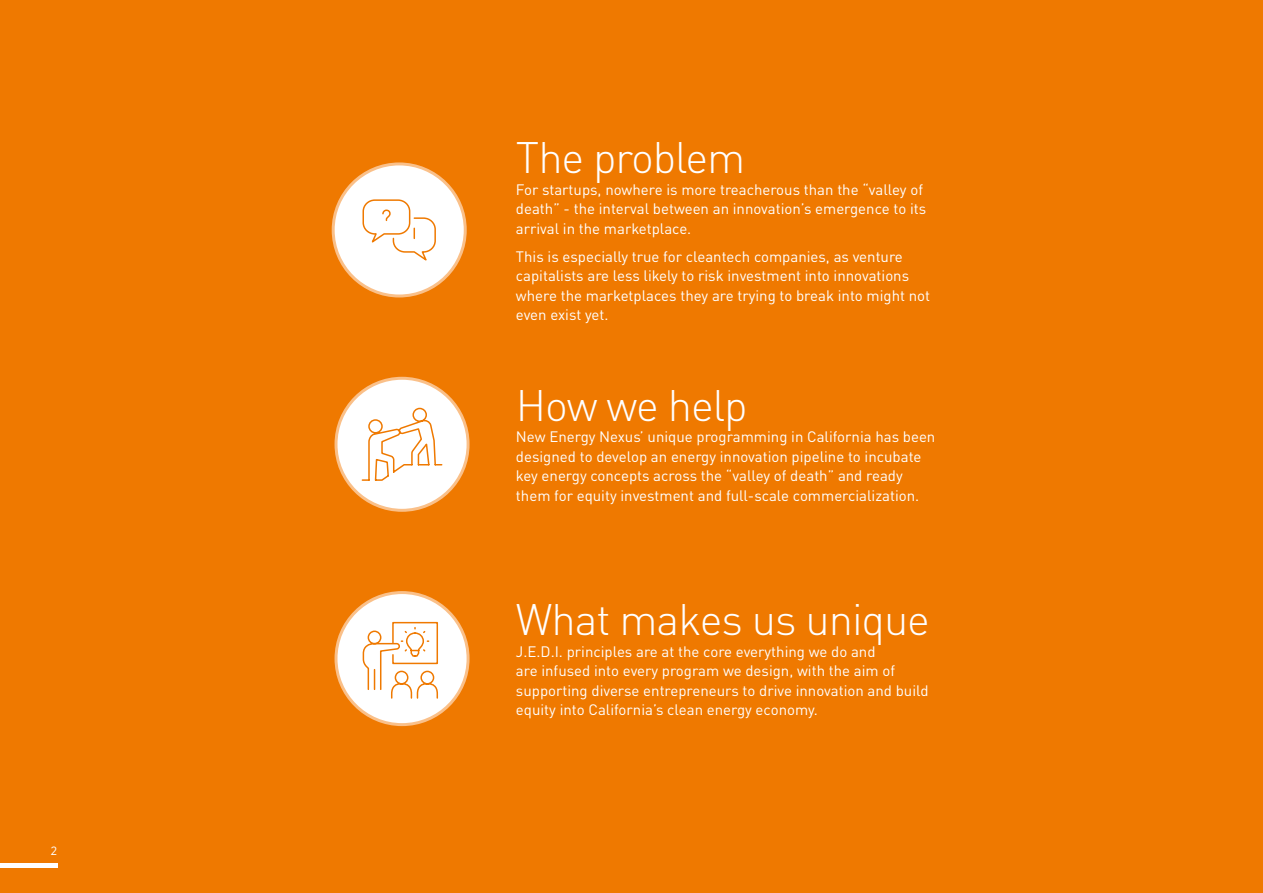
<style>
.page{position:relative;width:1263px;height:893px;background:#ef7900}
.page>*{position:absolute;margin:0;border:0;box-sizing:border-box;transform-origin:0 0}
.Subtitle_Big{font:300 43.5px "DINOT";letter-spacing:-.025em;color:#fff}
.Text{font:15px/19.5px "DINOT";color:#fff}
.t1{font:12px "Gotham Narrow";color:#fff}
</style>
<div class="page">
<hr style="left:0;top:864px;width:58px;height:4px;background:#fff">
<div style="left:336px;top:593px;width:132px;height:132px;background:#fff;border-radius:50%"></div>
<div style="left:334px;top:591px;width:136px;height:135px;border:3px solid #fac089;border-radius:50%"></div>
<div style="left:333px;top:164px;width:132px;height:132px;background:#fff;border-radius:50%"></div>
<div style="left:332px;top:162px;width:135px;height:135px;border:3px solid #fac089;border-radius:50%"></div>
<div style="left:336px;top:378px;width:132px;height:132px;background:#fff;border-radius:50%"></div>
<div style="left:334px;top:377px;width:136px;height:135px;border:3px solid #fac089;border-radius:50%"></div>
<svg style="left:361px;top:407px;width:82px;height:74px"></svg>
<svg style="left:362px;top:199px;width:74px;height:62px"></svg>
<svg style="left:362px;top:621px;width:76px;height:78px"></svg>
<p class="t1" style="left:51px;top:844px;width:8px">2</p>
<p class="Subtitle_Big" style="left:516px;top:131px;width:231px">The problem</p>
<p class="Text" style="left:516px;top:179px;width:412px">For startups, nowhere is more treacherous than the “valley of death” - the interval between an innovation’s emergence to its arrival in the marketplace.</p>
<p class="Text" style="left:516px;top:246px;width:416px">This is especially true for cleantech companies, as venture capitalists are less likely to risk investment into innovations where the marketplaces they are trying to break into might not even exist yet.</p>
<p class="Subtitle_Big" style="left:516px;top:378px;width:233px">How we help</p>
<p class="Text" style="left:516px;top:427px;width:421px">New Energy Nexus’ unique programming in California has been designed to develop an energy innovation pipeline to incubate key energy concepts across the “valley of death” and ready them for equity investment and full-scale commercialization.</p>
<p class="Subtitle_Big" style="left:516px;top:593px;width:415px">What makes us unique</p>
<p class="Text" style="left:516px;top:641px;width:414px">J.E.D.I. principles are at the core everything we do and<br>are infused into every program we design, with the aim of supporting diverse entrepreneurs to drive innovation and build equity into California’s clean energy economy.</p>
</div>
